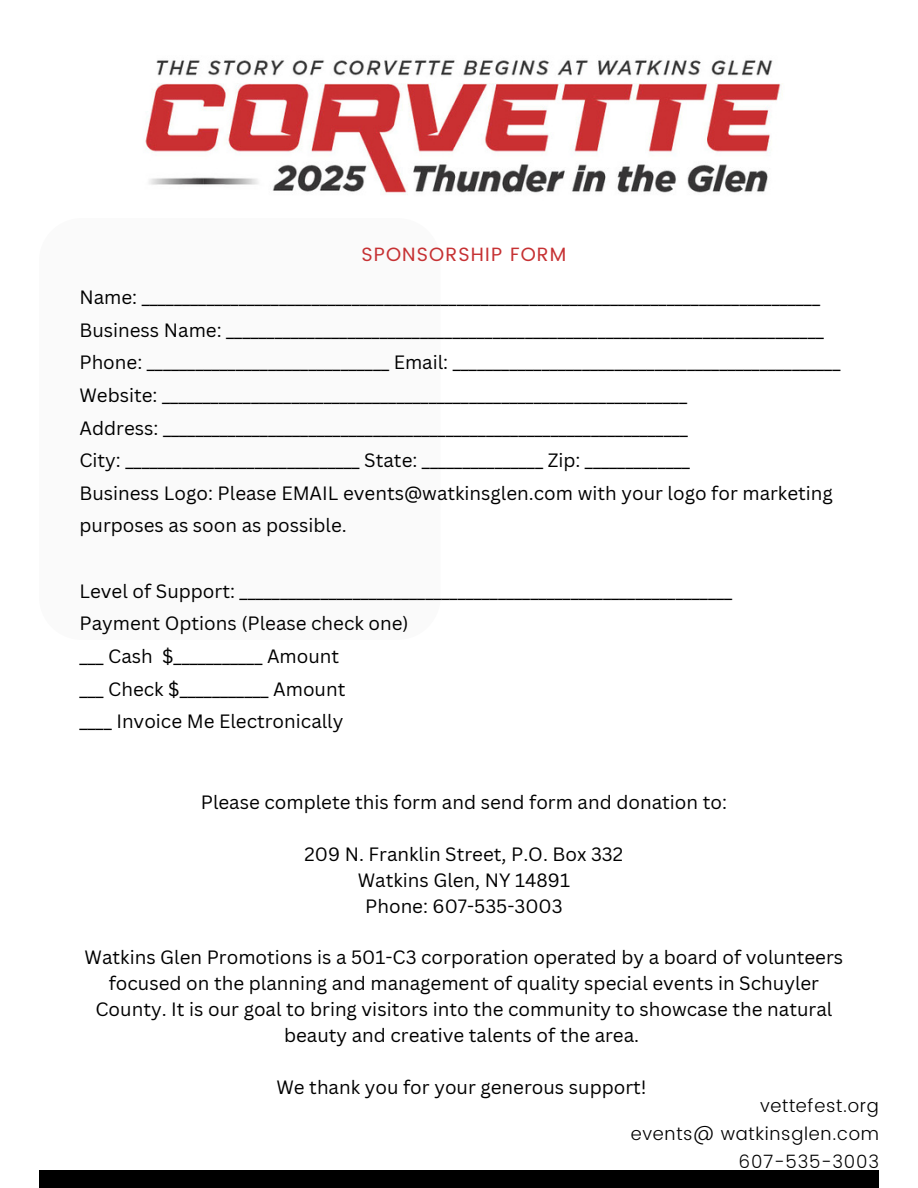
<style>
.page{position:relative;width:918px;height:1188px;background:#fff}
.page>*{position:absolute;margin:0;border:0;box-sizing:border-box;transform-origin:0 0}
.t1{font:19.2px "Poppins";letter-spacing:.06em;color:#c63133}
.t2{font:18.75px/25.8px "Canva Sans";color:#000}
.t3{font:300 18.15px "Poppins";letter-spacing:.04em;color:#000}
</style>
<div class="page">
<div style="left:39px;top:1170px;width:840px;height:18px;background:#000"></div>
<img style="left:145px;top:60px;width:638px;height:135px">
<p class="t1" style="left:361px;top:243px;width:207px">SPONSORSHIP FORM</p>
<p class="t2" style="left:79px;top:284px;width:742px">Name: ____________________________________________________________________________________</p>
<p class="t2" style="left:79px;top:316px;width:746px">Business Name: __________________________________________________________________________</p>
<p class="t2" style="left:79px;top:349px;width:763px">Phone: ______________________________ Email: ________________________________________________</p>
<p class="t2" style="left:79px;top:382px;width:609px">Website: _________________________________________________________________</p>
<p class="t2" style="left:79px;top:414px;width:610px">Address: _________________________________________________________________</p>
<p class="t2" style="left:79px;top:447px;width:612px">City: _____________________________ State: _______________ Zip: _____________</p>
<p class="t2" style="left:79px;top:476px;width:755px;line-height:32.7px">Business Logo: Please EMAIL events@watkinsglen.com with your logo for marketing purposes as soon as possible.</p>
<p class="t2" style="left:79px;top:577px;width:654px">Level of Support: _____________________________________________________________</p>
<p class="t2" style="left:79px;top:610px;width:331px">Payment Options (Please check one)</p>
<p class="t2" style="left:79px;top:643px;width:261px">___ Cash $___________ Amount</p>
<p class="t2" style="left:79px;top:675px;width:268px">___ Check $___________ Amount</p>
<p class="t2" style="left:79px;top:708px;width:266px">____ Invoice Me Electronically</p>
<p class="t2" style="left:201px;top:789px;width:528px">Please complete this form and send form and donation to:</p>
<p class="t2" style="left:305px;top:841px;width:320px">209 N. Franklin Street, P.O. Box 332</p>
<p class="t2" style="left:358px;top:867px;width:214px">Watkins Glen, NY 14891</p>
<p class="t2" style="left:365px;top:892px;width:199px">Phone: 607-535-3003</p>
<p class="t2" style="left:85px;top:944px;width:760px;text-align:center">Watkins Glen Promotions is a 501-C3 corporation operated by a board of volunteers focused on the planning and management of quality special events in Schuyler County. It is our goal to bring visitors into the community to showcase the natural beauty and creative talents of the area.</p>
<p class="t2" style="left:276px;top:1074px;width:372px">We thank you for your generous support!</p>
<p class="t3" style="left:760px;top:1095px;width:120px">vettefest.org</p>
<h1 class="t3" style="left:631px;top:1123px;width:250px">events@ watkinsglen.com</h1>
<p class="t3" style="left:739px;top:1151px;width:142px">607-535-3003</p>
</div>
